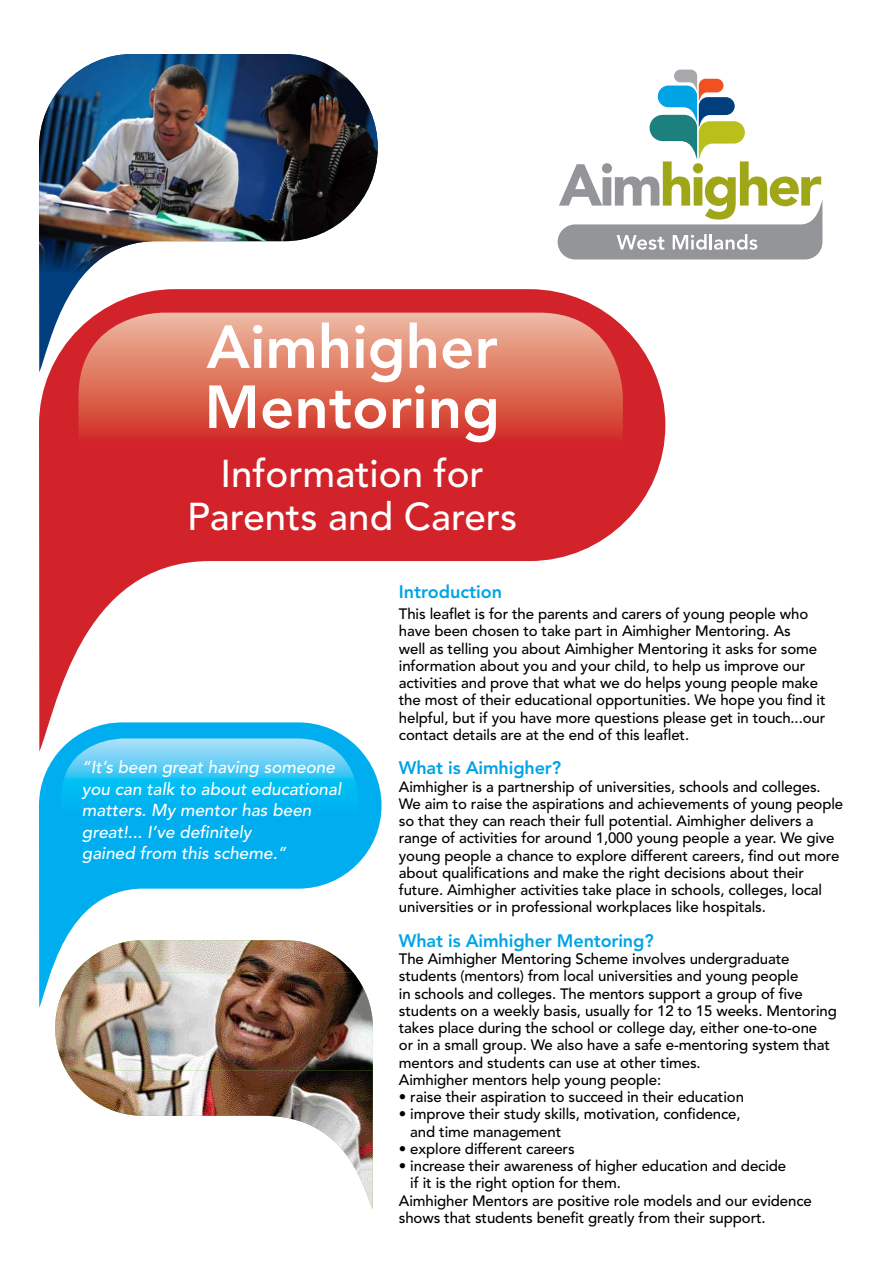
<style>
.page{position:relative;width:893px;height:1263px;background:#fff}
.page>*{position:absolute;margin:0;border:0;box-sizing:border-box;transform-origin:0 0}
.t1{font:800 60px/60px "Avenir";color:#fff}
.t2{font:500 38.55px/42.8px "Avenir";color:#fff;text-align:center}
.t3{font:800 18px "Avenir";letter-spacing:-.01em;color:#00a4e4}
.t4{font:italic 500 17.1px/21.5px "Avenir";color:#fff}
.t5{font:500 15px/17.2px "Avenir";letter-spacing:-.01em;color:#000}
</style>
<div class="page">
<svg style="left:39px;top:271px;width:48px;height:18px"></svg>
<img style="left:39px;top:54px;width:339px;height:217px">
<svg style="left:39px;top:289px;width:626px;height:433px"></svg>
<svg style="left:79px;top:313px;width:544px;height:217px;background:#d95148"></svg>
<svg style="left:558px;top:70px;width:264px;height:189px"></svg>
<svg style="left:39px;top:722px;width:342px;height:286px"></svg>
<svg style="left:61px;top:738px;width:297px;height:129px;background:#1ebaf1"></svg>
<svg style="left:55px;top:940px;width:318px;height:32px"></svg>
<img style="left:75px;top:940px;width:278px;height:32px">
<img style="left:55px;top:972px;width:318px;height:99px">
<img style="left:66px;top:1071px;width:307px;height:98px">
<img style="left:355px;top:1169px;width:18px;height:41px">
<h1 class="t1" style="left:204px;top:317px;width:297px">Aimhigher<br>Mentoring</h1>
<h2 class="t2" style="left:187px;top:453px;width:332px">Information for<br>Parents and Carers</h2>
<p class="t4" style="left:82px;top:757px;width:261px">“It’s been great having someone you can talk to about educational matters. My mentor has been great!... I’ve definitely<br>gained from this scheme.”</p>
<p class="t3" style="left:399px;top:581px;width:105px">Introduction</p>
<p class="t5" style="left:399px;top:606px;width:428px">This leaflet is for the parents and carers of young people who have been chosen to take part in Aimhigher Mentoring. As<br>well as telling you about Aimhigher Mentoring it asks for some information about you and your child, to help us improve our activities and prove that what we do helps young people make the most of their educational opportunities. We hope you find it helpful, but if you have more questions please get in touch...our contact details are at the end of this leaflet.</p>
<p class="t3" style="left:399px;top:757px;width:164px">What is Aimhigher?</p>
<p class="t5" style="left:399px;top:778px;width:446px">Aimhigher is a partnership of universities, schools and colleges.<br>We aim to raise the aspirations and achievements of young people so that they can reach their full potential. Aimhigher delivers a range of activities for around 1,000 young people a year. We give young people a chance to explore different careers, find out more about qualifications and make the right decisions about their future. Aimhigher activities take place in schools, colleges, local universities or in professional workplaces like hospitals.</p>
<p class="t3" style="left:399px;top:930px;width:256px">What is Aimhigher Mentoring?</p>
<p class="t5" style="left:399px;top:951px;width:439px">The Aimhigher Mentoring Scheme involves undergraduate students (mentors) from local universities and young people<br>in schools and colleges. The mentors support a group of five students on a weekly basis, usually for 12 to 15 weeks. Mentoring takes place during the school or college day, either one-to-one<br>or in a small group. We also have a safe e-mentoring system that mentors and students can use at other times.<br>Aimhigher mentors help young people:</p>
<p class="t5" style="left:399px;top:1089px;width:347px">• raise their aspiration to succeed in their education</p>
<p class="t5" style="left:410px;top:1106px;width:332px;text-indent:-11px">• improve their study skills, motivation, confidence, and time management</p>
<p class="t5" style="left:399px;top:1140px;width:177px">• explore different careers</p>
<p class="t5" style="left:399px;top:1158px;width:389px">• increase their awareness of higher education and decide</p>
<p class="t5" style="left:410px;top:1175px;width:212px">if it is the right option for them.</p>
<p class="t5" style="left:399px;top:1192px;width:414px">Aimhigher Mentors are positive role models and our evidence</p>
<p class="t5" style="left:399px;top:1209px;width:368px">shows that students benefit greatly from their support.</p>
</div>
